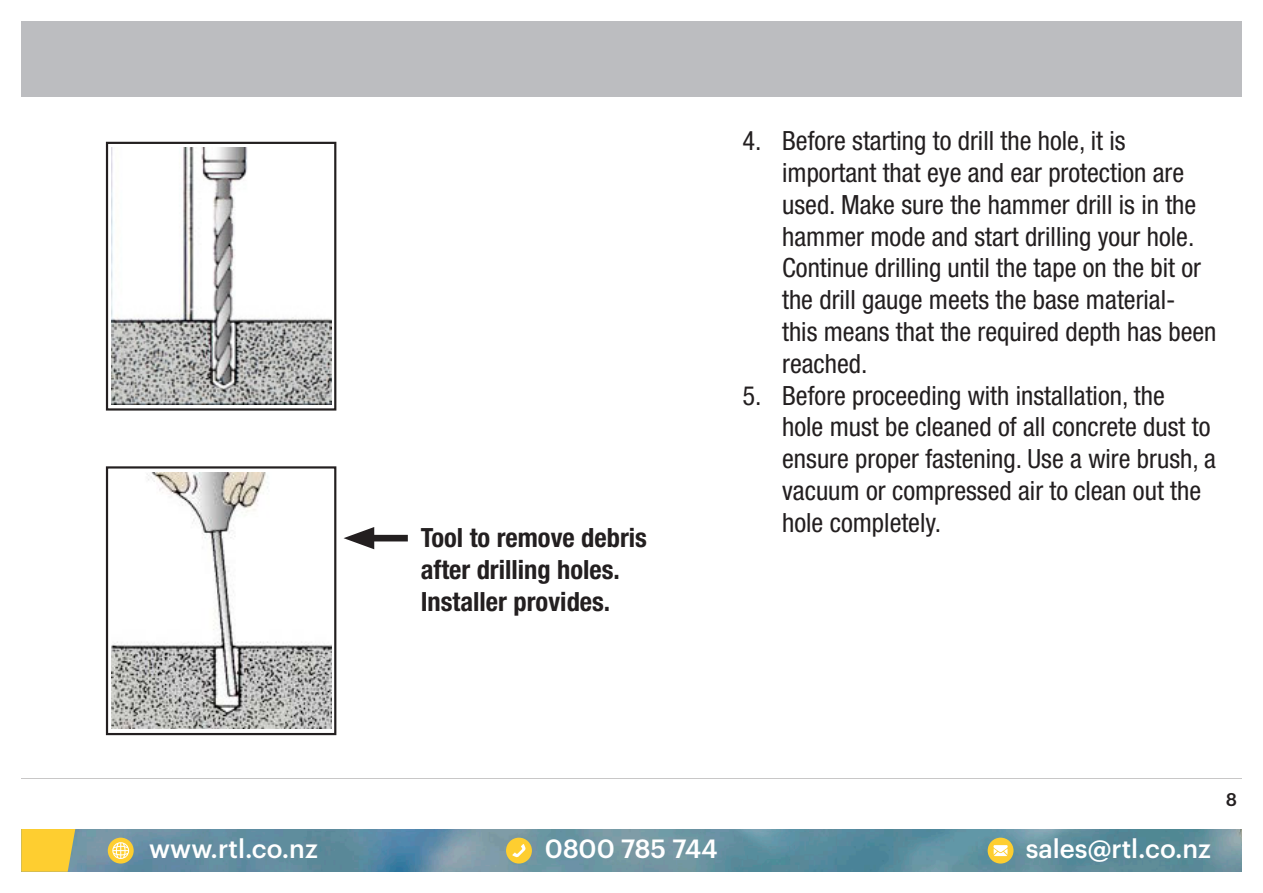
<style>
.page{position:relative;width:1263px;height:893px;background:#fff}
.page>*{position:absolute;margin:0;border:0;box-sizing:border-box;transform-origin:0 0}
.t1{font:condensed 26.55px/31.8px "Helvetica Neue";color:#231f20}
.t2{font:700 condensed 26.55px/31.8px "Helvetica Neue";color:#231f20}
.t3{font:500 25.8px "Graphik";color:#fff}
.t4{font:500 18px "Graphik";color:#231f20}
</style>
<div class="page">
<img style="left:75px;top:829px;width:1167px;height:43px">
<svg style="left:21px;top:829px;width:54px;height:43px;background:#f3c939"></svg>
<div style="left:506px;top:838px;width:26px;height:25px;background:#fece30;border-radius:50%"></div>
<svg style="left:512px;top:844px;width:14px;height:13px"></svg>
<div style="left:108px;top:838px;width:26px;height:25px;background:#fece30;border-radius:50%"></div>
<svg style="left:112px;top:842px;width:17px;height:17px"></svg>
<div style="left:988px;top:838px;width:25px;height:25px;background:#fece30;border-radius:50%"></div>
<svg style="left:993px;top:845px;width:15px;height:11px"></svg>
<div style="left:21px;top:21px;width:1221px;height:75px;background:#bcbdc0"></div>
<img style="left:111px;top:148px;width:220px;height:256px">
<img style="left:111px;top:473px;width:220px;height:256px">
<div style="left:106px;top:466px;width:230px;height:269px;border:2px solid #231f20"></div>
<div style="left:106px;top:142px;width:230px;height:269px;border:2px solid #231f20"></div>
<div style="left:362px;top:535px;width:46px;height:6px;background:#231f20"></div>
<svg style="left:344px;top:527px;width:30px;height:22px"></svg>
<p class="t2" style="left:421px;top:522px;width:228px">Tool to remove debris after drilling holes.<br>Installer provides.</p>
<p class="t1" style="left:782px;top:125px;width:436px;text-indent:-40px">4. Before starting to drill the hole, it is important that eye and ear protection are used. Make sure the hammer drill is in the hammer mode and start drilling your hole.<br>Continue drilling until the tape on the bit or the drill gauge meets the base material&shy;this means that the required depth has been reached.</p>
<p class="t1" style="left:782px;top:379px;width:435px;text-indent:-40px">5. Before proceeding with installation, the<br>hole must be cleaned of all concrete dust to ensure proper fastening. Use a wire brush, a vacuum or compressed air to clean out the hole completely.</p>
<p class="t3" style="left:149px;top:829px;width:170px">www.rtl.co.nz</p>
<p class="t3" style="left:545px;top:829px;width:174px">0800 785 744</p>
<p class="t3" style="left:1026px;top:829px;width:187px">sales@rtl.co.nz</p>
<p class="t4" style="left:1226px;top:786px;width:13px">8</p>
</div>
